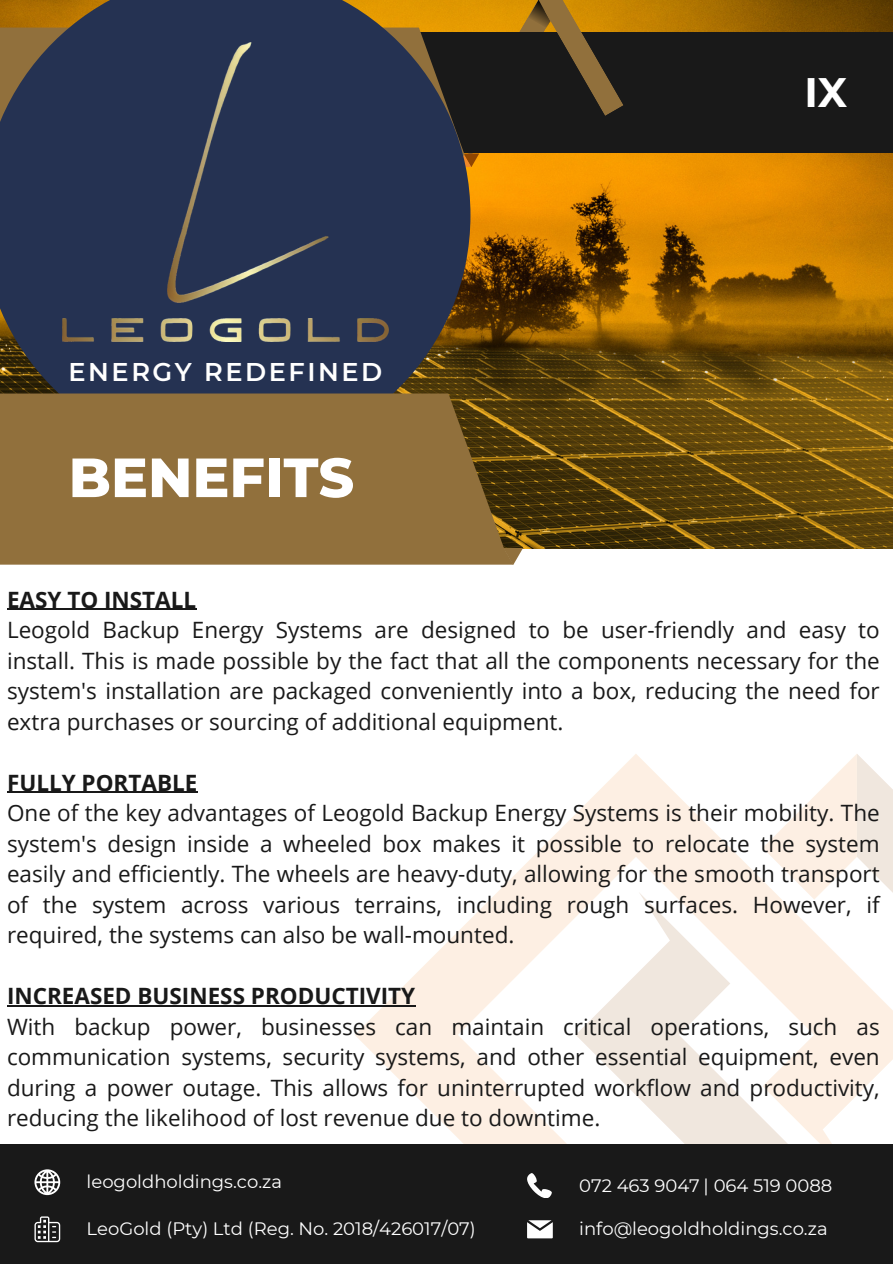
<style>
.page{position:relative;width:893px;height:1264px;background:#fff}
.page>*{position:absolute;margin:0;border:0;box-sizing:border-box;transform-origin:0 0}
.t1{font:800 55.05px "Montserrat";color:#fff}
.t2{font:700 41.1px "Montserrat";color:#fff}
.t3{font:600 25.65px "Montserrat";letter-spacing:.1em;color:#fff}
.t4{font:22.5px/30.5px "Open Sans";color:#191919;text-align:justify}
.t5{font:700 22.5px "Open Sans";color:#191919}
.t6{font:18px "Montserrat";color:#fff}
</style>
<div class="page">
<img style="left:470px;top:0;width:422px;height:548px">
<div style="left:395px;top:33px;width:497px;height:120px;background:#191919"></div>
<svg style="left:470px;top:0;width:153px;height:167px"></svg>
<svg style="left:354px;top:815px;width:221px;height:329px"></svg>
<svg style="left:575px;top:754px;width:317px;height:390px"></svg>
<hr style="left:7px;top:608px;width:189px;height:1px;background:#191919">
<hr style="left:7px;top:791px;width:190px;height:1px;background:#191919">
<hr style="left:7px;top:1005px;width:408px;height:1px;background:#191919">
<svg style="left:0;top:0;width:470px;height:393px;background:#313749"></svg>
<div style="left:0;top:393px;width:504px;height:155px;background:#91703c"></div>
<img style="left:167px;top:43px;width:161px;height:259px">
<img style="left:63px;top:319px;width:325px;height:22px">
<div style="left:0;top:548px;width:523px;height:16px;background:#91703c"></div>
<div style="left:0;top:1144px;width:892px;height:119px;background:#191919"></div>
<svg style="left:34px;top:1169px;width:26px;height:26px"></svg>
<svg style="left:527px;top:1220px;width:25px;height:18px"></svg>
<svg style="left:527px;top:1173px;width:24px;height:24px"></svg>
<svg style="left:34px;top:1216px;width:26px;height:26px"></svg>
<p class="t3" style="left:69px;top:356px;width:315px">ENERGY REDEFINED</p>
<p class="t1" style="left:69px;top:444px;width:287px">BENEFITS</p>
<p class="t2" style="left:804px;top:67px;width:44px">IX</p>
<p class="t5" style="left:7px;top:583px;width:191px">EASY TO INSTALL</p>
<p class="t4" style="left:7px;top:614px;width:874px">Leogold Backup Energy Systems are designed to be user-friendly and easy to install. This is made possible by the fact that all the components necessary for the system's installation are packaged conveniently into a box, reducing the need for extra purchases or sourcing of additional equipment.</p>
<p class="t5" style="left:7px;top:766px;width:192px">FULLY PORTABLE</p>
<p class="t4" style="left:7px;top:797px;width:874px">One of the key advantages of Leogold Backup Energy Systems is their mobility. The system's design inside a wheeled box makes it possible to relocate the system easily and efficiently. The wheels are heavy-duty, allowing for the smooth transport of the system across various terrains, including rough surfaces. However, if required, the systems can also be wall-mounted.</p>
<p class="t5" style="left:7px;top:980px;width:410px">INCREASED BUSINESS PRODUCTIVITY</p>
<p class="t4" style="left:7px;top:1010px;width:874px">With backup power, businesses can maintain critical operations, such as communication systems, security systems, and other essential equipment, even during a power outage. This allows for uninterrupted workflow and productivity, reducing the likelihood of lost revenue due to downtime.</p>
<p class="t6" style="left:87px;top:1170px;width:197px">leogoldholdings.co.za</p>
<p class="t6" style="left:87px;top:1217px;width:390px">LeoGold (Pty) Ltd (Reg. No. 2018/426017/07)</p>
<p class="t6" style="left:579px;top:1174px;width:255px">072 463 9047 | 064 519 0088</p>
<p class="t6" style="left:579px;top:1217px;width:250px">info@leogoldholdings.co.za</p>
</div>
